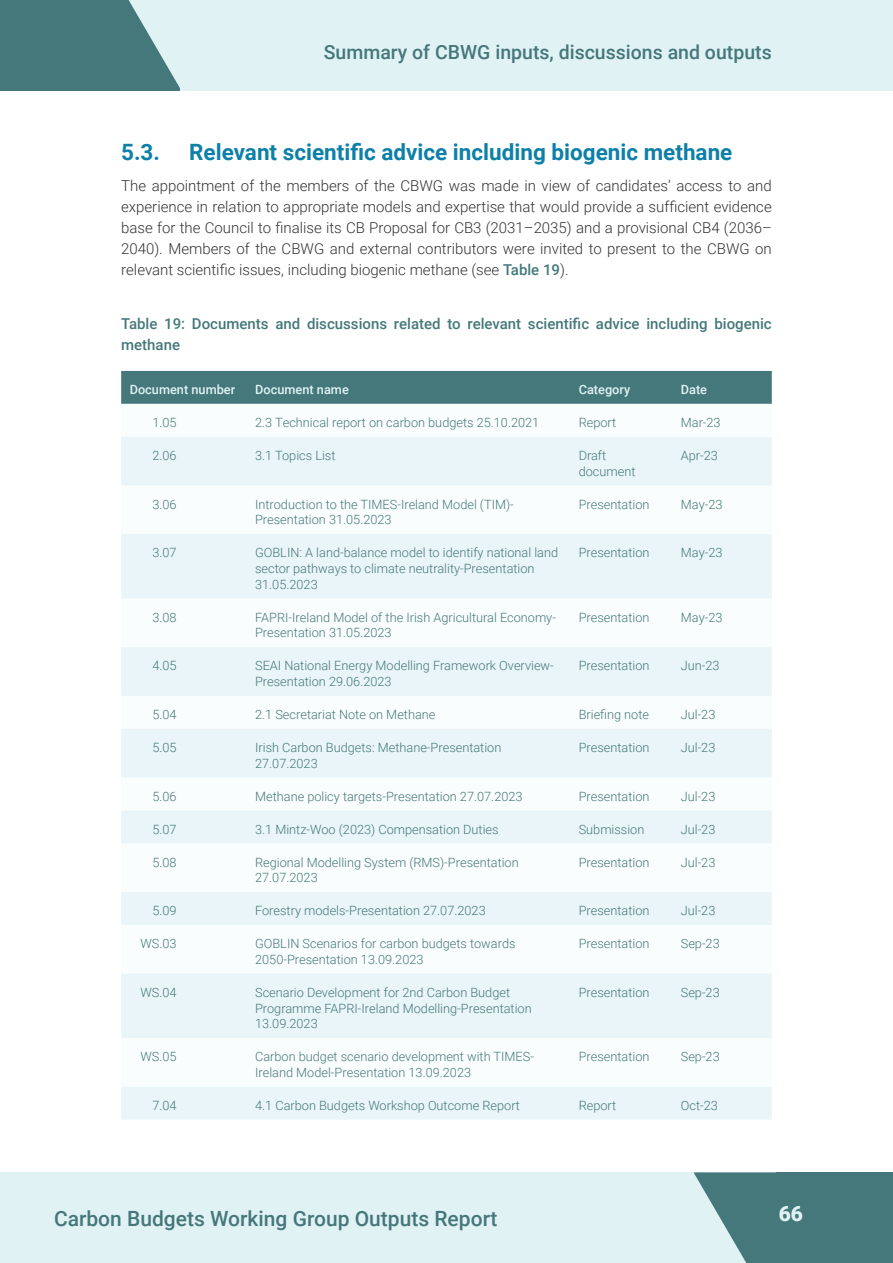
<style>
.page{position:relative;width:893px;height:1263px;background:#fff}
.page>*{position:absolute;margin:0;border:0;box-sizing:border-box;transform-origin:0 0}
.t1{font:700 22.5px "Roboto";color:#0e80a8}
.t2{font:500 21px "Roboto";color:#45787a}
.t3{font:900 21px "Roboto";color:#e1f2f5}
.t4{font:500 19.5px "Roboto";color:#45787a}
.t5{font:300 15px/21px "Roboto";color:#333;text-align:justify}
.Table_Caption{font:500 15px/21px "Roboto";color:#45787a}
.Table_text{font:300 12.75px/15.8px "Roboto";color:#45787a}
.Table_head{font:500 12.75px "Roboto";color:#e1f2f5}
.s1{font-weight:500;color:#45787a}
</style>
<div class="page">
<div style="left:0;top:1172px;width:893px;height:91px;background:#e1f2f5"></div>
<svg style="left:693px;top:1172px;width:83px;height:91px"></svg>
<div style="left:776px;top:1172px;width:117px;height:91px;background:#45787a"></div>
<div style="left:0;top:0;width:893px;height:91px;background:#45787a"></div>
<svg style="left:128px;top:0;width:52px;height:88px"></svg>
<div style="left:180px;top:0;width:713px;height:91px;background:#e1f2f5"></div>
<div style="left:121px;top:371px;width:651px;height:33px;background:#45787a"></div>
<svg style="left:121px;top:437px;width:651px;height:683px;fill:#e9f5f8"></svg>
<h3 class="t4" style="left:324px;top:39px;width:449px">Summary of CBWG inputs, discussions and outputs</h3>
<p class="t1" style="left:121px;top:136px;width:40px">5.3.</p>
<p class="t1" style="left:189px;top:136px;width:545px">Relevant scientific advice including biogenic methane</p>
<p class="t5" style="left:121px;top:175px;width:652px">The appointment of the members of the CBWG was made in view of candidates’ access to and experience in relation to appropriate models and expertise that would provide a sufficient evidence base for the Council to finalise its CB Proposal for CB3 (2031–2035) and a provisional CB4 (2036– 2040). Members of the CBWG and external contributors were invited to present to the CBWG on relevant scientific issues, including biogenic methane (see <span class="s1">Table 19</span>).</p>
<p class="Table_Caption" style="left:121px;top:312px;width:652px">Table 19: Documents and discussions related to relevant scientific advice including biogenic methane</p>
<p class="Table_head" style="left:130px;top:381px;width:107px">Document number</p>
<p class="Table_head" style="left:255px;top:381px;width:95px">Document name</p>
<p class="Table_head" style="left:579px;top:381px;width:53px">Category</p>
<p class="Table_head" style="left:681px;top:381px;width:28px">Date</p>
<p class="Table_text" style="left:152px;top:414px;width:26px">1.05</p>
<p class="Table_text" style="left:255px;top:414px;width:286px">2.3 Technical report on carbon budgets 25.10.2021</p>
<p class="Table_text" style="left:579px;top:414px;width:39px">Report</p>
<p class="Table_text" style="left:681px;top:414px;width:41px">Mar-23</p>
<p class="Table_text" style="left:152px;top:447px;width:26px">2.06</p>
<p class="Table_text" style="left:255px;top:447px;width:82px">3.1 Topics List</p>
<p class="Table_text" style="left:579px;top:447px;width:58px">Draft document</p>
<p class="Table_text" style="left:681px;top:447px;width:39px">Apr-23</p>
<p class="Table_text" style="left:152px;top:496px;width:26px">3.06</p>
<p class="Table_text" style="left:255px;top:496px;width:260px">Introduction to the TIMES-Ireland Model (TIM)-<br>Presentation 31.05.2023</p>
<p class="Table_text" style="left:579px;top:496px;width:72px">Presentation</p>
<p class="Table_text" style="left:681px;top:496px;width:43px">May-23</p>
<p class="Table_text" style="left:152px;top:544px;width:26px">3.07</p>
<p class="Table_text" style="left:255px;top:544px;width:305px">GOBLIN: A land-balance model to identify national land sector pathways to climate neutrality-Presentation<br>31.05.2023</p>
<p class="Table_text" style="left:579px;top:544px;width:72px">Presentation</p>
<p class="Table_text" style="left:681px;top:544px;width:43px">May-23</p>
<p class="Table_text" style="left:152px;top:609px;width:26px">3.08</p>
<p class="Table_text" style="left:255px;top:609px;width:302px">FAPRI-Ireland Model of the Irish Agricultural Economy-<br>Presentation 31.05.2023</p>
<p class="Table_text" style="left:579px;top:609px;width:72px">Presentation</p>
<p class="Table_text" style="left:681px;top:609px;width:43px">May-23</p>
<p class="Table_text" style="left:152px;top:657px;width:26px">4.05</p>
<p class="Table_text" style="left:255px;top:657px;width:300px">SEAI National Energy Modelling Framework Overview-<br>Presentation 29.06.2023</p>
<p class="Table_text" style="left:579px;top:657px;width:72px">Presentation</p>
<p class="Table_text" style="left:681px;top:657px;width:40px">Jun-23</p>
<p class="Table_text" style="left:152px;top:706px;width:26px">5.04</p>
<p class="Table_text" style="left:255px;top:706px;width:182px">2.1 Secretariat Note on Methane</p>
<p class="Table_text" style="left:579px;top:706px;width:72px">Briefing note</p>
<p class="Table_text" style="left:681px;top:706px;width:36px">Jul-23</p>
<p class="Table_text" style="left:152px;top:739px;width:26px">5.05</p>
<p class="Table_text" style="left:255px;top:739px;width:248px">Irish Carbon Budgets: Methane-Presentation<br>27.07.2023</p>
<p class="Table_text" style="left:579px;top:739px;width:72px">Presentation</p>
<p class="Table_text" style="left:681px;top:739px;width:36px">Jul-23</p>
<p class="Table_text" style="left:152px;top:788px;width:26px">5.06</p>
<p class="Table_text" style="left:255px;top:788px;width:269px">Methane policy targets-Presentation 27.07.2023</p>
<p class="Table_text" style="left:579px;top:788px;width:72px">Presentation</p>
<p class="Table_text" style="left:681px;top:788px;width:36px">Jul-23</p>
<p class="Table_text" style="left:152px;top:821px;width:26px">5.07</p>
<p class="Table_text" style="left:255px;top:821px;width:245px">3.1 Mintz-Woo (2023) Compensation Duties</p>
<p class="Table_text" style="left:579px;top:821px;width:67px">Submission</p>
<p class="Table_text" style="left:681px;top:821px;width:36px">Jul-23</p>
<p class="Table_text" style="left:152px;top:854px;width:26px">5.08</p>
<p class="Table_text" style="left:255px;top:854px;width:265px">Regional Modelling System (RMS)-Presentation<br>27.07.2023</p>
<p class="Table_text" style="left:579px;top:854px;width:72px">Presentation</p>
<p class="Table_text" style="left:681px;top:854px;width:36px">Jul-23</p>
<p class="Table_text" style="left:152px;top:902px;width:26px">5.09</p>
<p class="Table_text" style="left:255px;top:902px;width:232px">Forestry models-Presentation 27.07.2023</p>
<p class="Table_text" style="left:579px;top:902px;width:72px">Presentation</p>
<p class="Table_text" style="left:681px;top:902px;width:36px">Jul-23</p>
<p class="Table_text" style="left:140px;top:935px;width:38px">WS.03</p>
<p class="Table_text" style="left:255px;top:935px;width:262px">GOBLIN Scenarios for carbon budgets towards<br>2050-Presentation 13.09.2023</p>
<p class="Table_text" style="left:579px;top:935px;width:72px">Presentation</p>
<p class="Table_text" style="left:681px;top:935px;width:40px">Sep-23</p>
<p class="Table_text" style="left:140px;top:984px;width:38px">WS.04</p>
<p class="Table_text" style="left:255px;top:984px;width:278px">Scenario Development for 2nd Carbon Budget<br>Programme FAPRI-Ireland Modelling-Presentation<br>13.09.2023</p>
<p class="Table_text" style="left:579px;top:984px;width:72px">Presentation</p>
<p class="Table_text" style="left:681px;top:984px;width:40px">Sep-23</p>
<p class="Table_text" style="left:140px;top:1048px;width:38px">WS.05</p>
<p class="Table_text" style="left:255px;top:1048px;width:280px">Carbon budget scenario development with TIMES-<br>Ireland Model-Presentation 13.09.2023</p>
<p class="Table_text" style="left:579px;top:1048px;width:72px">Presentation</p>
<p class="Table_text" style="left:681px;top:1048px;width:40px">Sep-23</p>
<p class="Table_text" style="left:152px;top:1097px;width:26px">7.04</p>
<p class="Table_text" style="left:255px;top:1097px;width:266px">4.1 Carbon Budgets Workshop Outcome Report</p>
<p class="Table_text" style="left:579px;top:1097px;width:39px">Report</p>
<p class="Table_text" style="left:681px;top:1097px;width:39px">Oct-23</p>
<h2 class="t2" style="left:54px;top:1204px;width:445px">Carbon Budgets Working Group Outputs Report</h2>
<h2 class="t3" style="left:779px;top:1199px;width:26px">66</h2>
</div>
